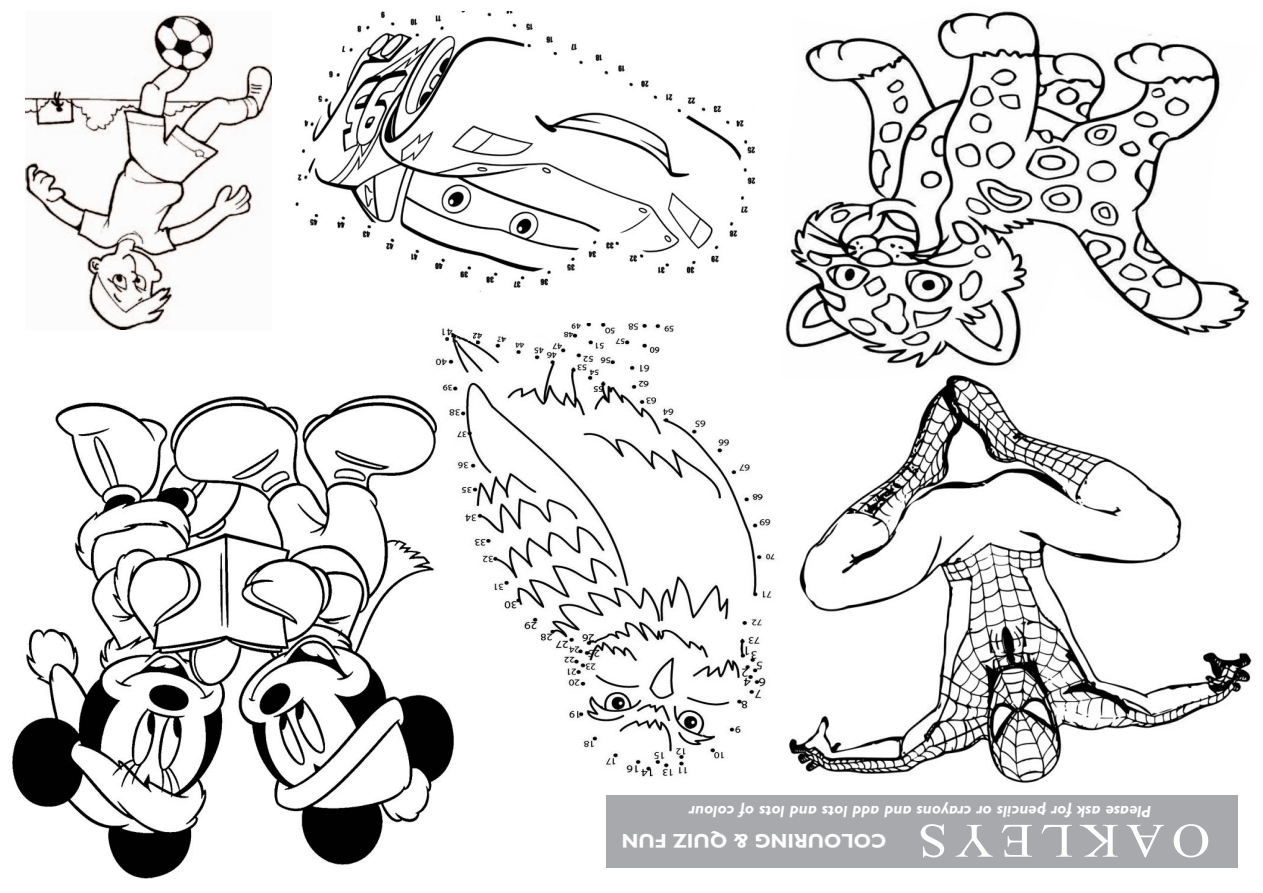
<style>
.page{position:relative;width:1263px;height:893px;background:#fff}
.page>*{position:absolute;margin:0;border:0;box-sizing:border-box;transform-origin:0 0}
.t1{font:48.15px "Times New Roman";letter-spacing:.135em;color:#fff;scale:1.11 1}
.t2{font:700 19.95px "Gill Sans";color:#fff}
.t3{font:italic 700 16.35px "Gill Sans";color:#fff}
</style>
<div class="page">
<img style="left:12px;top:395px;width:420px;height:484px">
<img style="left:26px;top:13px;width:246px;height:317px">
<img style="left:789px;top:394px;width:463px;height:389px">
<div style="left:606px;top:795px;width:631px;height:72px;background:#a8a9ad"></div>
<img style="left:422px;top:323px;width:354px;height:460px">
<img style="left:295px;top:12px;width:461px;height:280px">
<img style="left:785px;top:11px;width:464px;height:366px">
<p class="t3" style="left:1151px;top:818px;width:464px;rotate:-180deg">Please ask for pencils or crayons and add lots and lots of colour</p>
<p class="t2" style="left:887px;top:848px;width:267px;rotate:-180deg">COLOURING &amp; QUIZ FUN</p>
<h1 class="t1" style="left:1210px;top:870px;width:265px;rotate:-180deg">OAKLEYS</h1>
</div>
